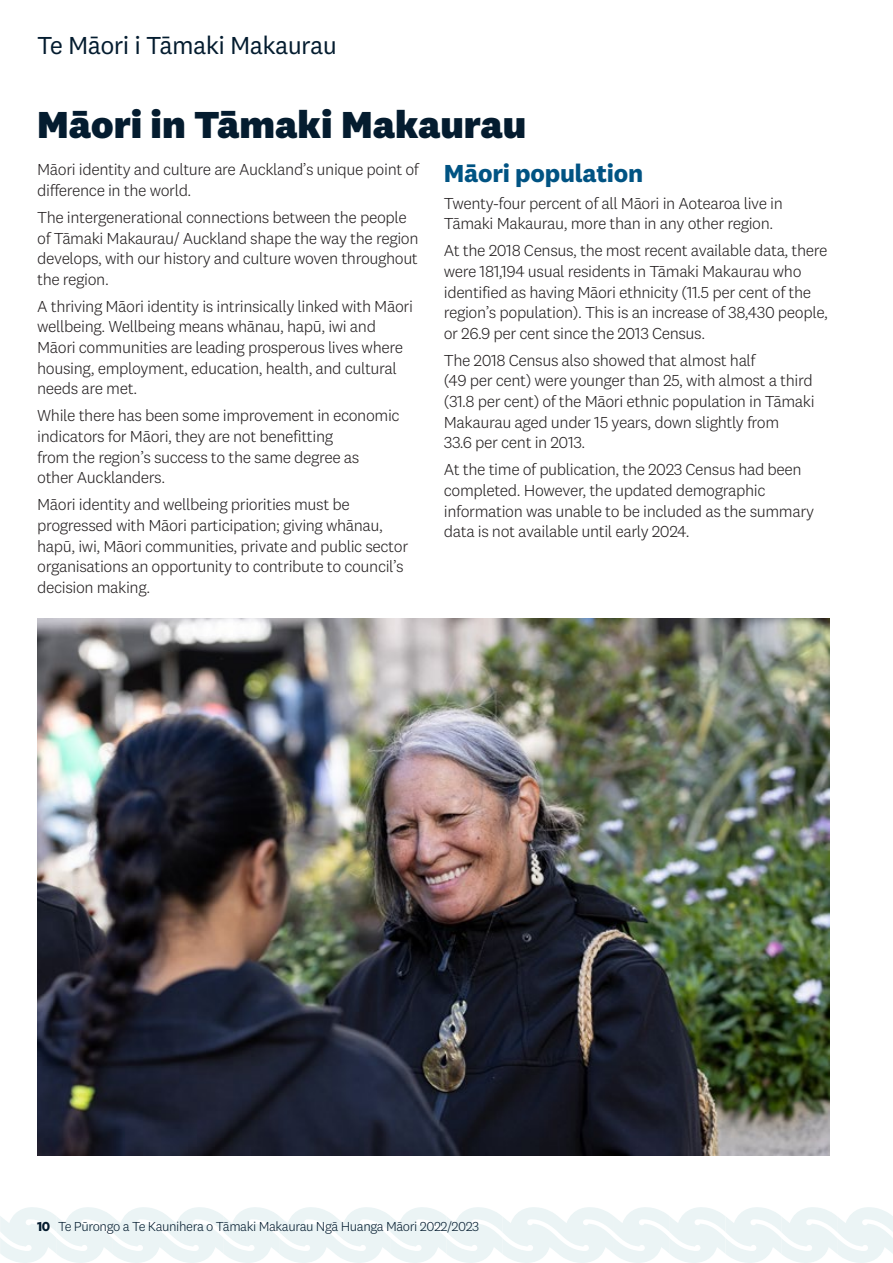
<style>
.page{position:relative;width:893px;height:1263px;background:#fff}
.page>*{position:absolute;margin:0;border:0;box-sizing:border-box;transform-origin:0 0}
.AC_LFD_Heading_Style_1{font:800 39px "National 2";color:#041c2f}
.AC_Te_Reo_callout{font:25.5px "National 2";letter-spacing:-.025em;color:#041c2f}
.AC_LFD_Subheading_Style_1{font:700 25.5px "National 2";letter-spacing:-.01em;color:#005383}
.AC_LFD_Body_Copy{font:300 16.5px/20.7px "National 2";letter-spacing:-.025em;color:#231f20}
.t1{font:300 13.5px "National 2";letter-spacing:-.03em;color:#041c2f}
.s1{font-weight:700}
</style>
<div class="page">
<svg style="left:0;top:1207px;width:893px;height:56px"></svg>
<img style="left:37px;top:618px;width:792px;height:537px">
<p class="AC_Te_Reo_callout" style="left:37px;top:30px;width:301px">Te Māori i Tāmaki Makaurau</p>
<h1 class="AC_LFD_Heading_Style_1" style="left:37px;top:100px;width:491px">Māori in Tāmaki Makaurau</h1>
<p class="AC_LFD_Body_Copy" style="left:37px;top:159px;width:383px">Māori identity and culture are Auckland’s unique point of difference in the world.</p>
<p class="AC_LFD_Body_Copy" style="left:37px;top:207px;width:383px">The intergenerational connections between the people of Tāmaki Makaurau/ Auckland shape the way the region develops, with our history and culture woven throughout the region.</p>
<p class="AC_LFD_Body_Copy" style="left:37px;top:296px;width:377px">A thriving Māori identity is intrinsically linked with Māori wellbeing. Wellbeing means whānau, hapū, iwi and Māori communities are leading prosperous lives where housing, employment, education, health, and cultural needs are met.</p>
<p class="AC_LFD_Body_Copy" style="left:37px;top:405px;width:364px">While there has been some improvement in economic indicators for Māori, they are not benefitting<br>from the region’s success to the same degree as other Aucklanders.</p>
<p class="AC_LFD_Body_Copy" style="left:37px;top:494px;width:373px">Māori identity and wellbeing priorities must be progressed with Māori participation; giving whānau, hapū, iwi, Māori communities, private and public sector organisations an opportunity to contribute to council’s decision making.</p>
<h2 class="AC_LFD_Subheading_Style_1" style="left:444px;top:157px;width:201px">Māori population</h2>
<p class="AC_LFD_Body_Copy" style="left:444px;top:193px;width:341px">Twenty-four percent of all Māori in Aotearoa live in<br>Tāmaki Makaurau, more than in any other region.</p>
<p class="AC_LFD_Body_Copy" style="left:444px;top:240px;width:386px">At the 2018 Census, the most recent available data, there were 181,194 usual residents in Tāmaki Makaurau who identified as having Māori ethnicity (11.5 per cent of the region’s population). This is an increase of 38,430 people, or 26.9 per cent since the 2013 Census.</p>
<p class="AC_LFD_Body_Copy" style="left:444px;top:350px;width:372px">The 2018 Census also showed that almost half<br>(49 per cent) were younger than 25, with almost a third (31.8 per cent) of the Māori ethnic population in Tāmaki Makaurau aged under 15 years, down slightly from<br>33.6 per cent in 2013.</p>
<p class="AC_LFD_Body_Copy" style="left:444px;top:459px;width:372px">At the time of publication, the 2023 Census had been completed. However, the updated demographic information was unable to be included as the summary data is not available until early 2024.</p>
<p class="t1" style="left:37px;top:1219px;width:444px"><span class="s1">10</span> Te Pūrongo a Te Kaunihera o Tāmaki Makaurau Ngā Huanga Māori 2022/2023</p>
</div>
